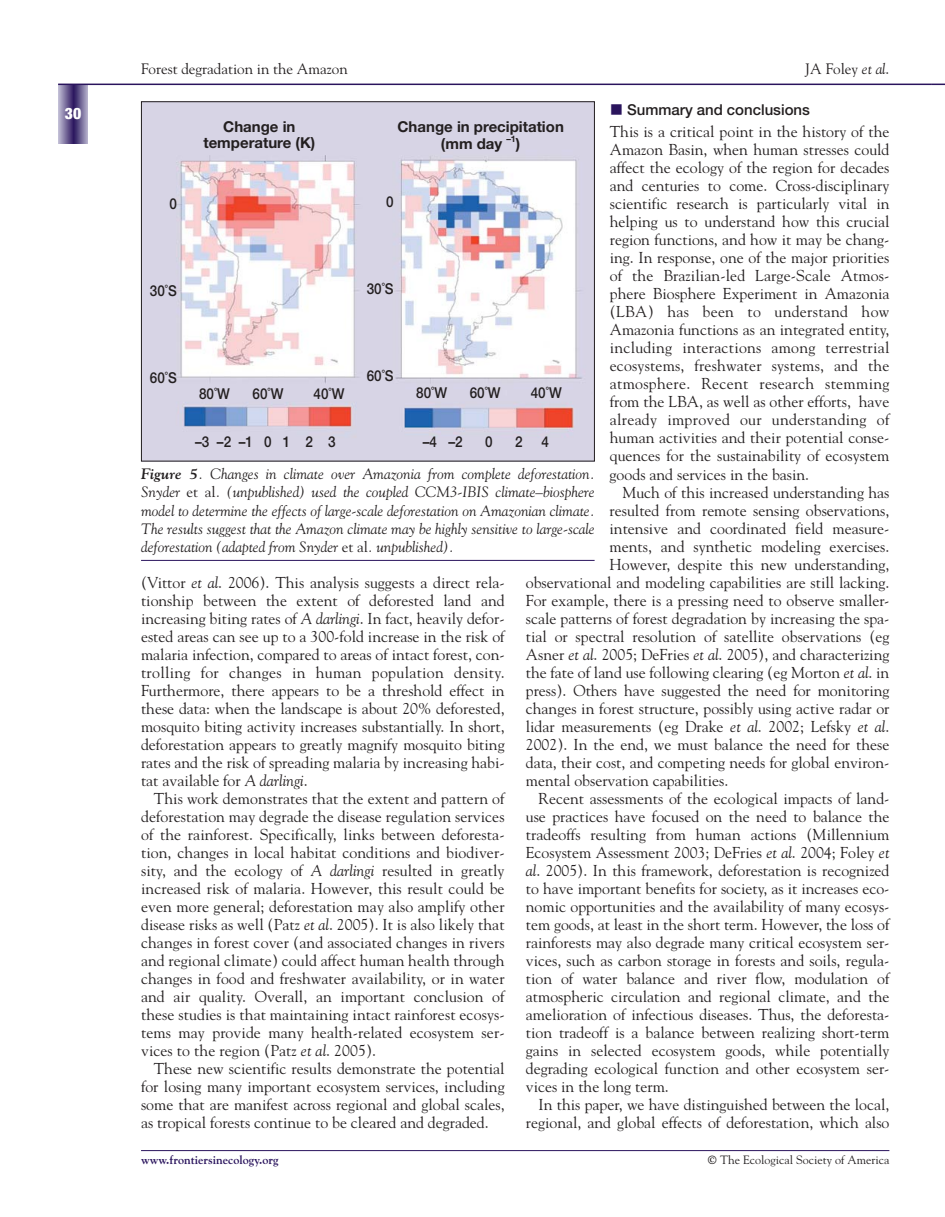
<style>
.page{position:relative;width:945px;height:1217px;background:#fff}
.page>*{position:absolute;margin:0;border:0;box-sizing:border-box;transform-origin:0 0}
.t1{font:15.75px/18px "Goudy";color:#231f20;text-align:justify}
.t2{font:900 condensed 15.75px "Helvetica Neue";color:#fff}
.t3{font:italic 15px/18px "Goudy";color:#231f20;text-align:justify}
.t4{font:500 15px "Helvetica Neue";color:#231f20;scale:.9 1}
.t5{font:700 15px/16.5px "Helvetica Neue";color:#231f20;text-align:center}
.t6{font:15px "Goudy";color:#231f20}
.t7{font:500 15px "Helvetica Neue";color:#231f20}
.t8{font:12px "Goudy";color:#231f20}
.t9{font:700 12px "Goudy";color:#2a145d}
.t10{font:700 9px "Helvetica Neue";color:#231f20}
.s1{font-style:italic}
.s2{font-weight:700}
.s3{font-style:normal}
</style>
<div class="page">
<svg style="left:932px;top:84px;width:13px;height:1px"></svg>
<svg style="left:58px;top:85px;width:15px;height:59px"></svg>
<hr style="left:73px;top:84px;width:3px;height:60px;background:#311e63">
<svg style="left:76px;top:85px;width:12px;height:59px"></svg>
<hr style="left:58px;top:84px;width:874px;height:1px;background:#2a145d">
<hr style="left:141px;top:1150px;width:748px;height:1px;background:#2a145d">
<img style="left:143px;top:103px;width:450px;height:356px">
<hr style="left:141px;top:560px;width:454px;height:1px;background:#2a145d">
<p class="t2" style="left:65px;top:108px;width:18px">30</p>
<p class="t6" style="left:141px;top:62px;width:208px">Forest degradation in the Amazon</p>
<p class="t6" style="left:805px;top:62px;width:86px">JA Foley <span class="s1">et al</span>.</p>
<p class="t7" style="left:627px;top:104px;width:184px">Summary and conclusions</p>
<p class="t1" style="left:610px;top:124px;width:281px">This is a critical point in the history of the Amazon Basin, when human stresses could affect the ecology of the region for decades and centuries to come. Cross-disciplinary scientific research is particularly vital in helping us to understand how this crucial region functions, and how it may be chang&shy;ing. In response, one of the major priorities of the Brazilian-led Large-Scale Atmos&shy;phere Biosphere Experiment in Amazonia (LBA) has been to understand how Amazonia functions as an integrated entity, including interactions among terrestrial ecosystems, freshwater systems, and the atmosphere. Recent research stemming from the LBA, as well as other efforts, have already improved our understanding of human activities and their potential conse&shy;quences for the sustainability of ecosystem goods and services in the basin.</p>
<p class="t1" style="left:622px;top:484px;width:269px">Much of this increased understanding has</p>
<p class="t1" style="left:610px;top:502px;width:281px">resulted from remote sensing observations,</p>
<p class="t1" style="left:610px;top:520px;width:281px">intensive and coordinated field measure-</p>
<p class="t1" style="left:610px;top:538px;width:281px">ments, and synthetic modeling exercises.</p>
<p class="t1" style="left:610px;top:556px;width:281px">However, despite this new understanding,</p>
<p class="t1" style="left:526px;top:574px;width:365px">observational and modeling capabilities are still lacking.</p>
<p class="t1" style="left:526px;top:592px;width:365px">For example, there is a pressing need to observe smaller-</p>
<p class="t1" style="left:526px;top:610px;width:365px">scale patterns of forest degradation by increasing the spa-</p>
<p class="t1" style="left:526px;top:628px;width:365px">tial or spectral resolution of satellite observations (eg</p>
<p class="t1" style="left:526px;top:646px;width:365px">Asner <span class="s1">et al</span>. 2005; DeFries <span class="s1">et al</span>. 2005), and characterizing</p>
<p class="t1" style="left:526px;top:664px;width:365px">the fate of land use following clearing (eg Morton <span class="s1">et al</span>. in</p>
<p class="t1" style="left:526px;top:682px;width:365px">press). Others have suggested the need for monitoring</p>
<p class="t1" style="left:526px;top:700px;width:365px">changes in forest structure, possibly using active radar or</p>
<p class="t1" style="left:526px;top:718px;width:365px">lidar measurements (eg Drake <span class="s1">et al</span>. 2002; Lefsky <span class="s1">et al</span>.</p>
<p class="t1" style="left:526px;top:736px;width:365px">2002). In the end, we must balance the need for these</p>
<p class="t1" style="left:526px;top:754px;width:365px">data, their cost, and competing needs for global environ-</p>
<p class="t1" style="left:526px;top:772px;width:204px">mental observation capabilities.</p>
<p class="t1" style="left:539px;top:790px;width:352px">Recent assessments of the ecological impacts of land-</p>
<p class="t1" style="left:526px;top:808px;width:365px">use practices have focused on the need to balance the</p>
<p class="t1" style="left:526px;top:826px;width:365px">tradeoffs resulting from human actions (Millennium</p>
<p class="t1" style="left:526px;top:844px;width:365px">Ecosystem Assessment 2003; DeFries <span class="s1">et al</span>. 2004; Foley <span class="s1">et</span></p>
<p class="t1" style="left:526px;top:862px;width:365px"><span class="s1">al</span>. 2005). In this framework, deforestation is recognized</p>
<p class="t1" style="left:526px;top:880px;width:365px">to have important benefits for society, as it increases eco-</p>
<p class="t1" style="left:526px;top:898px;width:365px">nomic opportunities and the availability of many ecosys-</p>
<p class="t1" style="left:526px;top:916px;width:365px">tem goods, at least in the short term. However, the loss of</p>
<p class="t1" style="left:526px;top:934px;width:365px">rainforests may also degrade many critical ecosystem ser-</p>
<p class="t1" style="left:526px;top:952px;width:365px">vices, such as carbon storage in forests and soils, regula-</p>
<p class="t1" style="left:526px;top:970px;width:365px">tion of water balance and river flow, modulation of</p>
<p class="t1" style="left:526px;top:988px;width:365px">atmospheric circulation and regional climate, and the</p>
<p class="t1" style="left:526px;top:1006px;width:365px">amelioration of infectious diseases. Thus, the deforesta-</p>
<p class="t1" style="left:526px;top:1024px;width:365px">tion tradeoff is a balance between realizing short-term</p>
<p class="t1" style="left:526px;top:1042px;width:365px">gains in selected ecosystem goods, while potentially</p>
<p class="t1" style="left:526px;top:1060px;width:365px">degrading ecological function and other ecosystem ser-</p>
<p class="t1" style="left:526px;top:1078px;width:145px">vices in the long term.</p>
<p class="t1" style="left:539px;top:1096px;width:352px">In this paper, we have distinguished between the local,</p>
<p class="t1" style="left:526px;top:1114px;width:365px">regional, and global effects of deforestation, which also</p>
<p class="t5" style="left:203px;top:120px;width:113px">Change in temperature (K)</p>
<p class="t5" style="left:441px;top:120px;width:124px;text-align:left;text-indent:-43px">Change in precipitation (mm day</p>
<p class="t10" style="left:506px;top:135px;width:11px">–1</p>
<p class="t5" style="left:516px;top:136px;width:6px">)</p>
<p class="t4" style="left:386px;top:196px;width:10px">0</p>
<p class="t4" style="left:169px;top:198px;width:10px">0</p>
<p class="t4" style="left:367px;top:283px;width:32px">30˚S</p>
<p class="t4" style="left:150px;top:285px;width:32px">30˚S</p>
<p class="t4" style="left:367px;top:370px;width:32px">60˚S</p>
<p class="t4" style="left:150px;top:372px;width:32px">60˚S</p>
<p class="t4" style="left:199px;top:388px;width:36px">80˚W</p>
<p class="t4" style="left:253px;top:388px;width:36px">60˚W</p>
<p class="t4" style="left:314px;top:388px;width:36px">40˚W</p>
<p class="t4" style="left:416px;top:387px;width:36px">80˚W</p>
<p class="t4" style="left:470px;top:387px;width:36px">60˚W</p>
<p class="t4" style="left:531px;top:387px;width:36px">40˚W</p>
<p class="t4" style="left:195px;top:436px;width:157px">–3 –2 –1 0 1 2 3</p>
<p class="t4" style="left:423px;top:436px;width:46px">–4 –2</p>
<p class="t4" style="left:485px;top:436px;width:10px">0</p>
<p class="t4" style="left:515px;top:436px;width:10px">2</p>
<p class="t4" style="left:541px;top:436px;width:10px">4</p>
<p class="t3" style="left:141px;top:466px;width:455px"><span class="s2">Figure 5</span>. Changes in climate over Amazonia from complete deforestation.<br>Snyder <span class="s3">et al</span>. (unpublished) used the coupled CCM3-IBIS climate–biosphere model to determine the effects of large-scale deforestation on Amazonian climate.<br>The results suggest that the Amazon climate may be highly sensitive to large-scale deforestation (adapted from Snyder <span class="s3">et al</span>. unpublished).</p>
<p class="t1" style="left:141px;top:574px;width:365px">(Vittor <span class="s1">et al</span>. 2006). This analysis suggests a direct rela&shy;tionship between the extent of deforested land and increasing biting rates of <span class="s1">A darlingi</span>. In fact, heavily defor&shy;ested areas can see up to a 300-fold increase in the risk of malaria infection, compared to areas of intact forest, con&shy;trolling for changes in human population density.<br>Furthermore, there appears to be a threshold effect in these data: when the landscape is about 20% deforested, mosquito biting activity increases substantially. In short, deforestation appears to greatly magnify mosquito biting rates and the risk of spreading malaria by increasing habi&shy;tat available for <span class="s1">A darlingi</span>.</p>
<p class="t1" style="left:141px;top:790px;width:365px;text-indent:13px">This work demonstrates that the extent and pattern of deforestation may degrade the disease regulation services of the rainforest. Specifically, links between deforesta&shy;tion, changes in local habitat conditions and biodiver&shy;sity, and the ecology of <span class="s1">A darlingi</span> resulted in greatly increased risk of malaria. However, this result could be even more general; deforestation may also amplify other disease risks as well (Patz <span class="s1">et al</span>. 2005). It is also likely that changes in forest cover (and associated changes in rivers and regional climate) could affect human health through changes in food and freshwater availability, or in water and air quality. Overall, an important conclusion of these studies is that maintaining intact rainforest ecosys&shy;tems may provide many health-related ecosystem ser&shy;vices to the region (Patz <span class="s1">et al</span>. 2005).</p>
<p class="t1" style="left:141px;top:1060px;width:365px;text-indent:13px">These new scientific results demonstrate the potential for losing many important ecosystem services, including some that are manifest across regional and global scales, as tropical forests continue to be cleared and degraded.</p>
<p class="t9" style="left:141px;top:1155px;width:139px">www.frontiersinecology.org</p>
<p class="t8" style="left:708px;top:1155px;width:183px"><span class="s2">©</span> The Ecological Society of America</p>
</div>
